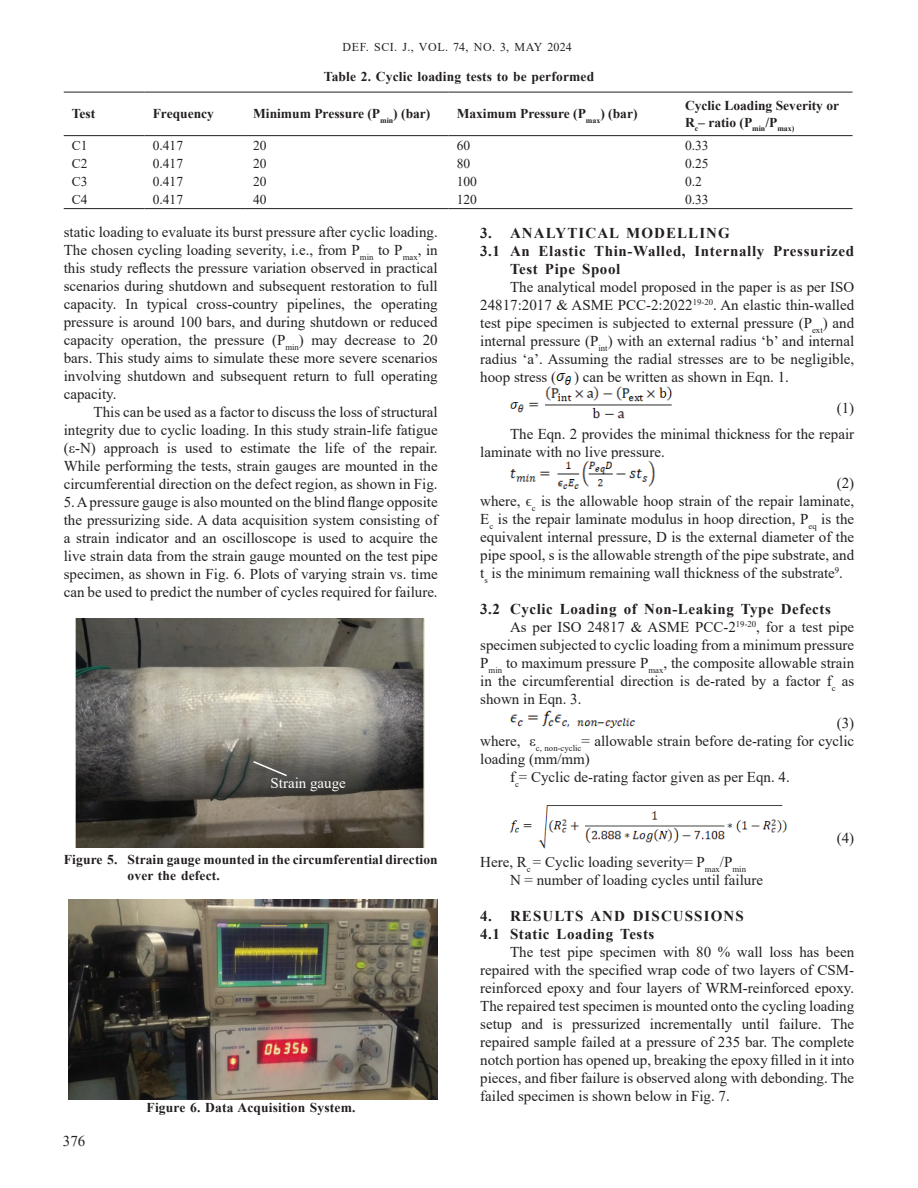
<style>
.page{position:relative;width:918px;height:1188px;background:#fff}
.page>*{position:absolute;margin:0;border:0;box-sizing:border-box;transform-origin:0 0}
.t1{font:15px/18px "Times New Roman";color:#231f20;text-align:justify}
.subhead{font:700 15px/18px "Times New Roman";letter-spacing:.04em;color:#231f20}
.Head{font:700 15px "Times New Roman";letter-spacing:.075em;color:#231f20}
.t2{font:15px "Times New Roman";color:#fff}
.Caption_left{font:700 13.5px/16.2px "Times New Roman";color:#231f20}
.caption_center{font:700 13.5px "Times New Roman";letter-spacing:.01em;color:#231f20}
.t3{font:13.5px "Times New Roman";color:#231f20}
.t4{font:12px "Times New Roman";letter-spacing:.05em;color:#231f20}
</style>
<div class="page">
<hr style="left:64px;top:92px;width:81px;height:1px;background:#231f20">
<hr style="left:145px;top:92px;width:100px;height:1px;background:#231f20">
<hr style="left:245px;top:92px;width:204px;height:1px;background:#231f20">
<hr style="left:449px;top:92px;width:228px;height:1px;background:#231f20">
<hr style="left:677px;top:92px;width:176px;height:1px;background:#231f20">
<hr style="left:64px;top:135px;width:81px;height:1px;background:#231f20">
<hr style="left:145px;top:135px;width:100px;height:1px;background:#231f20">
<hr style="left:245px;top:135px;width:204px;height:1px;background:#231f20">
<hr style="left:449px;top:135px;width:228px;height:1px;background:#231f20">
<hr style="left:677px;top:135px;width:176px;height:1px;background:#231f20">
<hr style="left:64px;top:208px;width:81px;height:1px;background:#231f20">
<hr style="left:145px;top:208px;width:100px;height:1px;background:#231f20">
<hr style="left:245px;top:208px;width:204px;height:1px;background:#231f20">
<hr style="left:449px;top:208px;width:228px;height:1px;background:#231f20">
<hr style="left:677px;top:208px;width:176px;height:1px;background:#231f20">
<img style="left:75px;top:618px;width:350px;height:230px">
<svg style="left:252px;top:760px;width:37px;height:18px"></svg>
<img style="left:556px;top:373px;width:15px;height:12px">
<img style="left:510px;top:386px;width:162px;height:33px">
<img style="left:510px;top:460px;width:145px;height:28px">
<img style="left:510px;top:710px;width:126px;height:18px">
<img style="left:510px;top:805px;width:277px;height:44px">
<img style="left:68px;top:900px;width:370px;height:199px">
<p class="t4" style="left:343px;top:38px;width:231px">DEF. SCI. J., VOL. 74, NO. 3, MAY 2024</p>
<p class="caption_center" style="left:324px;top:67px;width:272px">Table 2. Cyclic loading tests to be performed</p>
<p class="Caption_left" style="left:72px;top:105px;width:25px">Test</p>
<p class="Caption_left" style="left:153px;top:105px;width:63px">Frequency</p>
<p class="Caption_left" style="left:253px;top:105px;width:179px">Minimum Pressure (P<sub>min</sub>) (bar)</p>
<p class="Caption_left" style="left:457px;top:105px;width:182px">Maximum Pressure (P<sub>max</sub>) (bar)</p>
<p class="Caption_left" style="left:685px;top:97px;width:156px">Cyclic Loading Severity or</p>
<p class="Caption_left" style="left:685px;top:114px;width:111px">R<sub>c</sub>– ratio (P<sub>min</sub>/P<sub>max)</sub></p>
<p class="t3" style="left:72px;top:136px;width:17px">C1</p>
<p class="t3" style="left:153px;top:136px;width:32px">0.417</p>
<p class="t3" style="left:253px;top:136px;width:15px">20</p>
<p class="t3" style="left:457px;top:136px;width:15px">60</p>
<p class="t3" style="left:685px;top:136px;width:25px">0.33</p>
<p class="t3" style="left:72px;top:154px;width:17px">C2</p>
<p class="t3" style="left:153px;top:154px;width:32px">0.417</p>
<p class="t3" style="left:253px;top:154px;width:15px">20</p>
<p class="t3" style="left:457px;top:154px;width:15px">80</p>
<p class="t3" style="left:685px;top:154px;width:25px">0.25</p>
<p class="t3" style="left:72px;top:172px;width:17px">C3</p>
<p class="t3" style="left:153px;top:172px;width:32px">0.417</p>
<p class="t3" style="left:253px;top:172px;width:15px">20</p>
<p class="t3" style="left:457px;top:172px;width:22px">100</p>
<p class="t3" style="left:685px;top:172px;width:18px">0.2</p>
<p class="t3" style="left:72px;top:190px;width:17px">C4</p>
<p class="t3" style="left:153px;top:190px;width:32px">0.417</p>
<p class="t3" style="left:253px;top:190px;width:15px">40</p>
<p class="t3" style="left:457px;top:190px;width:22px">120</p>
<p class="t3" style="left:685px;top:190px;width:25px">0.33</p>
<p class="t1" style="left:64px;top:223px;width:376px">static loading to evaluate its burst pressure after cyclic loading.<br>The chosen cycling loading severity, i.e., from P<sub>min</sub> to P<sub>max</sub>, in this study reflects the pressure variation observed in practical scenarios during shutdown and subsequent restoration to full capacity. In typical cross-country pipelines, the operating pressure is around 100 bars, and during shutdown or reduced capacity operation, the pressure (P<sub>min</sub>) may decrease to 20 bars. This study aims to simulate these more severe scenarios involving shutdown and subsequent return to full operating capacity.</p>
<p class="t1" style="left:64px;top:403px;width:376px;text-indent:30px">This can be used as a factor to discuss the loss of structural integrity due to cyclic loading. In this study strain-life fatigue (ε-N) approach is used to estimate the life of the repair.<br>While performing the tests, strain gauges are mounted in the circumferential direction on the defect region, as shown in Fig.</p>
<p class="t1" style="left:64px;top:493px;width:376px">5. A pressure gauge is also mounted on the blind flange opposite the pressurizing side. A data acquisition system consisting of a strain indicator and an oscilloscope is used to acquire the live strain data from the strain gauge mounted on the test pipe specimen, as shown in Fig. 6. Plots of varying strain vs. time can be used to predict the number of cycles required for failure.</p>
<p class="Head" style="left:480px;top:222px;width:251px">3. ANALYTICAL MODELLING</p>
<p class="subhead" style="left:510px;top:242px;width:346px;text-indent:-30px">3.1 An Elastic Thin-Walled, Internally Pressurized<br>Test Pipe Spool</p>
<p class="t1" style="left:480px;top:278px;width:376px;text-indent:30px">The analytical model proposed in the paper is as per ISO 24817:2017 &amp; ASME PCC-2:2022<sup>19-20</sup>. An elastic thin-walled test pipe specimen is subjected to external pressure (P<sub>ext</sub>) and internal pressure (P<sub>int</sub>) with an external radius ‘b’ and internal radius ‘a’. Assuming the radial stresses are to be negligible, hoop stress ( ) can be written as shown in Eqn. 1.</p>
<p class="t1" style="left:837px;top:399px;width:19px">(1)</p>
<p class="t1" style="left:480px;top:424px;width:376px;text-indent:30px">The Eqn. 2 provides the minimal thickness for the repair laminate with no live pressure.</p>
<p class="t1" style="left:837px;top:474px;width:19px">(2)</p>
<p class="t1" style="left:480px;top:492px;width:376px">where, ϵ<sub>c</sub> is the allowable hoop strain of the repair laminate, E<sub>c</sub> is the repair laminate modulus in hoop direction, P<sub>eq</sub> is the equivalent internal pressure, D is the external diameter of the pipe spool, s is the allowable strength of the pipe substrate, and t<sub>s</sub> is the minimum remaining wall thickness of the substrate<sup>9</sup>.</p>
<p class="subhead" style="left:480px;top:600px;width:352px">3.2 Cyclic Loading of Non-Leaking Type Defects</p>
<p class="t1" style="left:480px;top:618px;width:375px;text-indent:30px">As per ISO 24817 &amp; ASME PCC-2<sup>19-20</sup>, for a test pipe specimen subjected to cyclic loading from a minimum pressure P<sub>min</sub> to maximum pressure P<sub>max</sub>, the composite allowable strain in the circumferential direction is de-rated by a factor f<sub>c</sub> as shown in Eqn. 3.</p>
<p class="t1" style="left:837px;top:714px;width:19px">(3)</p>
<p class="t1" style="left:480px;top:732px;width:376px">where, ε<sub>c,</sub> <sub>non-cyclic</sub>= allowable strain before de-rating for cyclic loading (mm/mm)</p>
<p class="t1" style="left:510px;top:768px;width:281px">f<sub>c</sub>= Cyclic de-rating factor given as per Eqn. 4.</p>
<p class="t2" style="left:271px;top:773px;width:77px">Strain gauge</p>
<p class="Caption_left" style="left:128px;top:851px;width:312px;text-indent:-64px">Figure 5. Strain gauge mounted in the circumferential direction over the defect.</p>
<p class="t1" style="left:63px;top:1132px;width:24px">376</p>
<p class="caption_center" style="left:147px;top:1098px;width:210px">Figure 6. Data Acquisition System.</p>
<p class="t1" style="left:837px;top:828px;width:19px">(4)</p>
<p class="t1" style="left:480px;top:852px;width:267px">Here, R<sub>c</sub> = Cyclic loading severity= P<sub>max</sub>/P<sub>min</sub></p>
<p class="t1" style="left:510px;top:870px;width:255px">N = number of loading cycles until failure</p>
<p class="Head" style="left:480px;top:905px;width:265px">4. RESULTS AND DISCUSSIONS</p>
<p class="subhead" style="left:480px;top:924px;width:176px">4.1 Static Loading Tests</p>
<p class="t1" style="left:480px;top:942px;width:376px;text-indent:30px">The test pipe specimen with 80 % wall loss has been repaired with the specified wrap code of two layers of CSM&shy;reinforced epoxy and four layers of WRM-reinforced epoxy.<br>The repaired test specimen is mounted onto the cycling loading setup and is pressurized incrementally until failure. The repaired sample failed at a pressure of 235 bar. The complete notch portion has opened up, breaking the epoxy filled in it into pieces, and fiber failure is observed along with debonding. The failed specimen is shown below in Fig. 7.</p>
</div>
